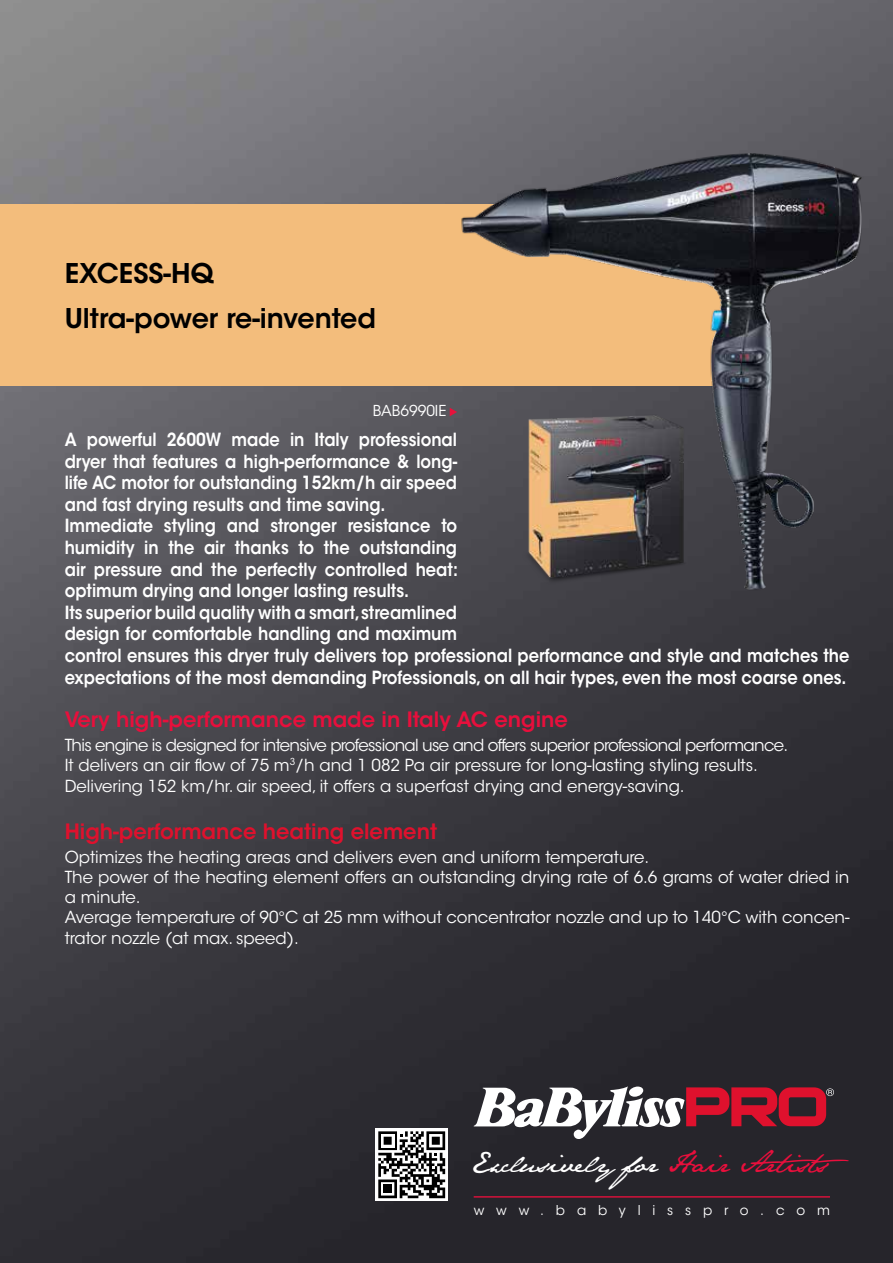
<style>
.page{position:relative;width:893px;height:1263px;background:#fff}
.page>*{position:absolute;margin:0;border:0;box-sizing:border-box;transform-origin:0 0}
.t1{font:600 27px/45.2px "ITC Avant Garde Std";color:#000}
.t2{font:25.8px "Jane Austen";color:#fff}
.t3{font:600 21px "ITC Avant Garde Std";color:#e80f3c}
.t4{font:600 21px "ITC Avant Garde Std";color:#df112d}
.t5{font:600 18px/21.6px "ITC Avant Garde Std";color:#fff;scale:.9 1}
.t6{font:16.5px/19.8px "ITC Avant Garde Std";color:#fff}
.t7{font:16.5px/19.8px "ITC Avant Garde Std";letter-spacing:-.04em;color:#fff}
.t8{font:15px "ITC Avant Garde Std";color:#fff}
.t9{font:13.5px "ITC Avant Garde Std";letter-spacing:.88em;color:#fff}
.s1{color:#e80f3c}
</style>
<div class="page">
<img style="left:0;top:0;width:893px;height:1263px">
<hr style="left:474px;top:1196px;width:356px;height:1px;background:#e80f3c">
<div style="left:376px;top:1129px;width:72px;height:72px;background:linear-gradient(to right,#fff,#fff)"></div>
<svg style="left:378px;top:1131px;width:67px;height:67px"></svg>
<div style="left:0;top:205px;width:741px;height:181px;background:#f3bd7c"></div>
<svg style="left:450px;top:408px;width:7px;height:8px"></svg>
<svg style="left:473px;top:1086px;width:361px;height:53px"></svg>
<img style="left:457px;top:113px;width:407px;height:514px">
<h1 class="t1" style="left:65px;top:250px;width:313px">EXCESS-HQ<br>Ultra-power re-invented</h1>
<p class="t8" style="left:373px;top:402px;width:75px">BAB6990IE</p>
<p class="t5" style="left:65px;top:429px;width:873px">A powerful 2600W made in Italy professional<br>dryer that features a high-performance &amp; long-<br>life AC motor for outstanding 152km/h air speed<br>and fast drying results and time saving.<br>Immediate styling and stronger resistance to<br>humidity in the air thanks to the outstanding<br>air pressure and the perfectly controlled heat:<br>optimum drying and longer lasting results.<br>Its superior build quality with a smart, streamlined<br>design for comfortable handling and maximum<br>control ensures this dryer truly delivers top professional performance and style and matches the expectations of the most demanding Professionals, on all hair types, even the most coarse ones.</p>
<p class="t3" style="left:65px;top:706px;width:505px">Very high-performance made in Italy AC engine</p>
<p class="t7" style="left:65px;top:735px;width:725px">This engine is designed for intensive professional use and offers superior professional performance.<br>It delivers an air flow of 75 m<sup>3</sup>/h and 1 082 Pa air pressure for long-lasting styling results.</p>
<p class="t6" style="left:65px;top:777px;width:621px">Delivering 152 km/hr. air speed, it offers a superfast drying and energy-saving.</p>
<p class="t4" style="left:65px;top:818px;width:374px">High-performance heating element</p>
<p class="t6" style="left:65px;top:847px;width:786px">Optimizes the heating areas and delivers even and uniform temperature.<br>The power of the heating element offers an outstanding drying rate of 6.6 grams of water dried in a minute.<br>Average temperature of 90°C at 25 mm without concentrator nozzle and up to 140°C with concen-</p>
<p class="t6" style="left:65px;top:928px;width:236px">trator nozzle (at max. speed).</p>
<h2 class="t2" style="left:471px;top:1147px;width:380px">Exclusively for <span class="s1">Hair Artists</span></h2>
<p class="t9" style="left:474px;top:1202px;width:358px">www.babylisspro.com</p>
</div>
